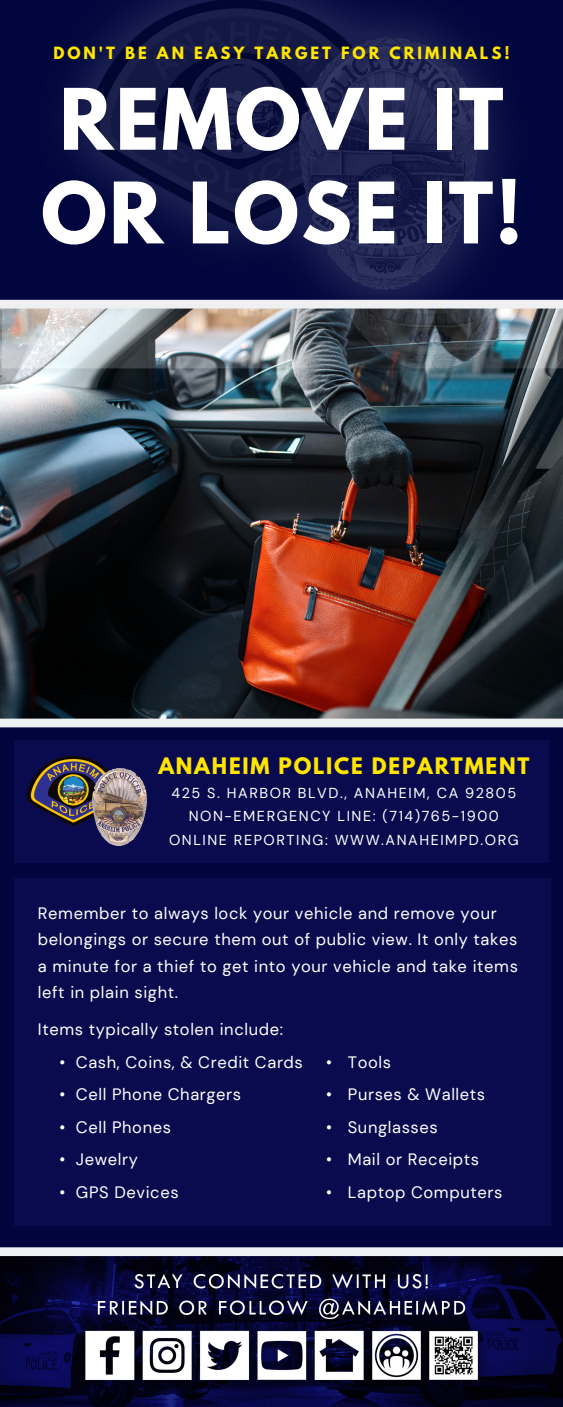
<style>
.page{position:relative;width:563px;height:1407px;background:#fff}
.page>*{position:absolute;margin:0;border:0;box-sizing:border-box;transform-origin:0 0}
.t1{font:700 75px/93.6px "League Spartan";letter-spacing:.03em;color:#fff}
.t2{font:700 20.13px "League Spartan";letter-spacing:.09em;color:#ffe500}
.t3{font:16.5px/26.1px "DM Sans";letter-spacing:.04em;color:#fff}
.t4{font:700 15px "League Spartan";letter-spacing:.2em;color:#ffe500}
.t5{font:14.4px/23.3px "DM Sans";letter-spacing:.11em;color:#fff;text-align:center}
</style>
<div class="page">
<div style="left:0;top:0;width:562px;height:1406px;background:#00063d"></div>
<img style="left:0;top:0;width:562px;height:300px">
<img style="left:0;top:308px;width:562px;height:410px">
<div style="left:0;top:300px;width:562px;height:8px;background:#eff0f2"></div>
<svg style="left:0;top:718px;width:562px;height:9px;background:#e1e2e5"></svg>
<img style="left:0;top:1255px;width:562px;height:151px">
<svg style="left:0;top:1247px;width:562px;height:8px;background:#e5e6ea"></svg>
<div style="left:14px;top:740px;width:534px;height:122px;background:#0a0b4e"></div>
<img style="left:26px;top:756px;width:121px;height:90px">
<div style="left:14px;top:878px;width:536px;height:347px;background:#0a0b4e"></div>
<p class="t4" style="left:53px;top:46px;width:457px">DON'T BE AN EASY TARGET FOR CRIMINALS!</p>
<h1 class="t1" style="left:41px;top:82px;width:482px">REMOVE IT<br>OR LOSE IT!</h1>
<p class="t2" style="left:158px;top:756px;width:372px">ANAHEIM POLICE DEPARTMENT</p>
<p class="t5" style="left:169px;top:781px;width:351px">425 S. HARBOR BLVD., ANAHEIM, CA 92805<br>NON-EMERGENCY LINE: (714)765-1900<br>ONLINE REPORTING: WWW.ANAHEIMPD.ORG</p>
<p class="t3" style="left:38px;top:900px;width:481px">Remember to always lock your vehicle and remove your belongings or secure them out of public view. It only takes a minute for a thief to get into your vehicle and take items left in plain sight.</p>
<p class="t3" style="left:38px;top:1016px;width:246px">Items typically stolen include:</p>
<p class="t3" style="left:59px;top:1049px;width:245px">• Cash, Coins, &amp; Credit Cards</p>
<p class="t3" style="left:59px;top:1081px;width:183px">• Cell Phone Chargers</p>
<p class="t3" style="left:59px;top:1114px;width:113px">• Cell Phones</p>
<p class="t3" style="left:59px;top:1146px;width:80px">• Jewelry</p>
<p class="t3" style="left:59px;top:1179px;width:121px">• GPS Devices</p>
<p class="t3" style="left:326px;top:1049px;width:66px">• Tools</p>
<p class="t3" style="left:326px;top:1081px;width:160px">• Purses &amp; Wallets</p>
<p class="t3" style="left:326px;top:1114px;width:113px">• Sunglasses</p>
<p class="t3" style="left:326px;top:1146px;width:154px">• Mail or Receipts</p>
<p class="t3" style="left:326px;top:1179px;width:177px">• Laptop Computers</p>
</div>
